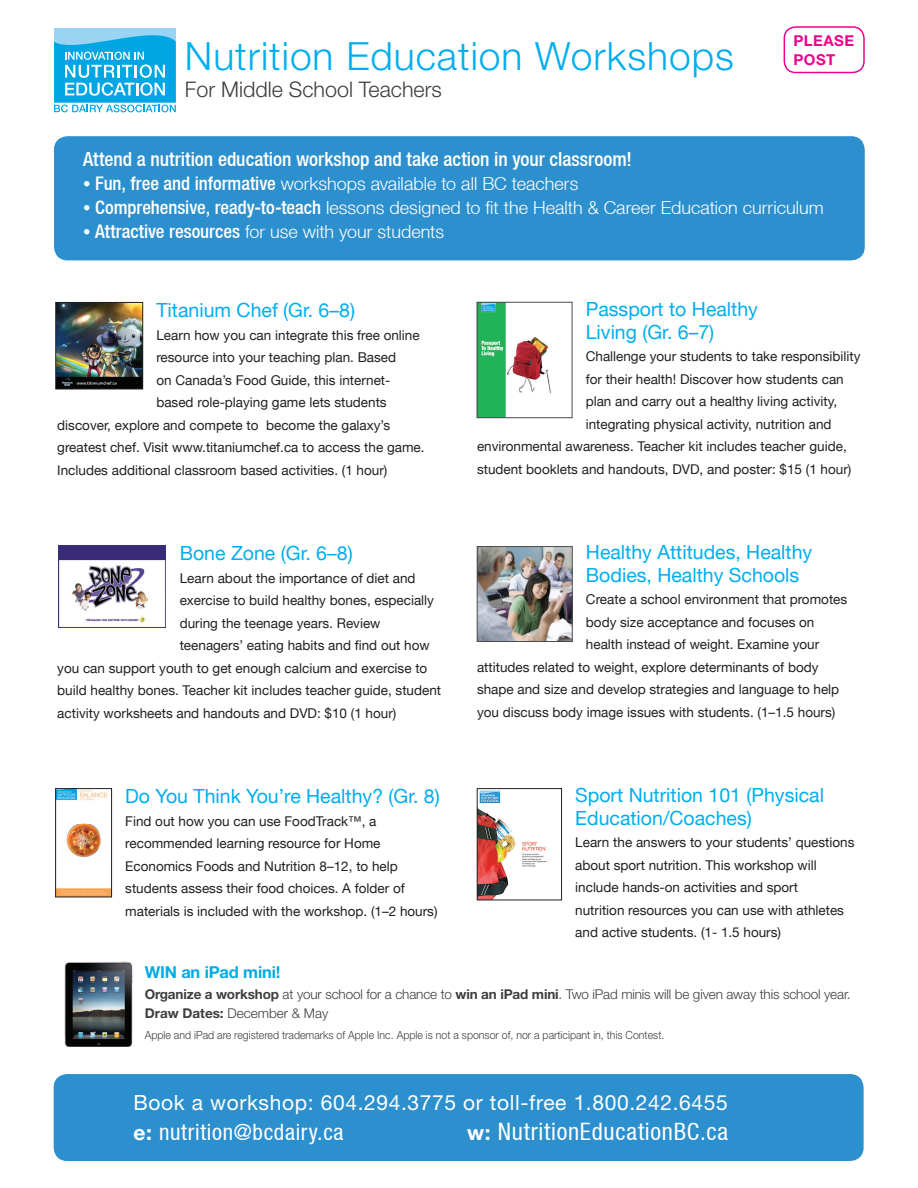
<style>
.page{position:relative;width:918px;height:1188px;background:#fff}
.page>*{position:absolute;margin:0;border:0;box-sizing:border-box;transform-origin:0 0}
.t1{font:300 39px "Helvetica Neue LT Std";letter-spacing:.025em;color:#00aeef}
.t2{font:condensed 24px "Helvetica Neue LT";letter-spacing:.03em;color:#fff}
.t3{font:condensed 22.5px "Helvetica Neue LT";letter-spacing:.03em;color:#fff}
.t4{font:300 21.45px "Helvetica Neue LT Std";color:#3e3e3f}
.t5{font:21px "Helvetica Neue LT Std";letter-spacing:.03em;color:#fff}
.t6{font:19.5px/22.5px "Helvetica Neue LT";color:#00aeef}
.t7{font:500 condensed 19.5px "Helvetica Neue LT";color:#fff}
.t8{font:300 18px "Helvetica Neue LT";color:#fff}
.t9{font:700 16.5px "Helvetica Neue";letter-spacing:-.01em;color:#00abe5}
.t10{font:700 15px/18.5px "Helvetica Neue";letter-spacing:.03em;color:#ed028c}
.t11{font:13.5px/22.5px "Helvetica Neue LT";color:#231f20}
.t12{font:300 13.5px/19.2px "Helvetica Neue";letter-spacing:-.01em;color:#3e3e3f}
.t13{font:300 11.25px "Helvetica Neue";color:#3e3e3f;scale:.94 1}
.s1{font-weight:500;font-stretch:condensed;font-size:15px}
.s2{font-weight:500;font-stretch:condensed;font-size:18.75px}
.s3{font-weight:700}
.s4{font-weight:700;font-stretch:normal;font-size:21px}
</style>
<div class="page">
<div style="left:784px;top:26px;width:81px;height:47px;border:2px solid #ed028c;border-radius:11px"></div>
<svg style="left:54px;top:28px;width:122px;height:84px;background:#4bbeea"></svg>
<div style="left:54px;top:1074px;width:810px;height:87px;background:#2c90cf;border-radius:14px"></div>
<img style="left:59px;top:546px;width:107px;height:82px">
<img style="left:55px;top:788px;width:57px;height:109px">
<img style="left:55px;top:302px;width:88px;height:87px">
<img style="left:477px;top:788px;width:85px;height:112px">
<img style="left:479px;top:304px;width:72px;height:112px">
<div style="left:477px;top:302px;width:95px;height:116px;border:1px solid #4b4c4d"></div>
<img style="left:479px;top:548px;width:91px;height:92px">
<div style="left:477px;top:546px;width:95px;height:96px;border:1px solid #4b4c4d"></div>
<div style="left:54px;top:136px;width:811px;height:124px;background:#2c90cf;border-radius:14px"></div>
<img style="left:64px;top:961px;width:69px;height:86px">
<h1 class="t1" style="left:185px;top:32px;width:550px">Nutrition Education Workshops</h1>
<h3 class="t4" style="left:185px;top:76px;width:258px">For Middle School Teachers</h3>
<p class="t10" style="left:794px;top:32px;width:62px">PLEASE<br>POST</p>
<h3 class="t7" style="left:83px;top:148px;width:550px">Attend a nutrition education workshop and take action in your classroom!</h3>
<h3 class="t8" style="left:83px;top:173px;width:497px"><span class="s1">•</span> <span class="s2">Fun, free and informative</span> workshops available to all BC teachers</h3>
<h3 class="t8" style="left:83px;top:197px;width:742px"><span class="s1">•</span> <span class="s2">Comprehensive, ready-to-teach</span> lessons designed to fit the Health &amp; Career Education curriculum</h3>
<h3 class="t8" style="left:83px;top:221px;width:362px"><span class="s1">•</span> <span class="s2">Attractive resources</span> for use with your students</h3>
<h3 class="t6" style="left:156px;top:299px;width:200px">Titanium Chef (Gr. 6–8)</h3>
<p class="t11" style="left:156px;top:323px;width:265px">Learn how you can integrate this free online</p>
<p class="t11" style="left:156px;top:346px;width:241px">resource into your teaching plan. Based</p>
<p class="t11" style="left:156px;top:369px;width:236px">on Canada’s Food Guide, this internet-</p>
<p class="t11" style="left:156px;top:391px;width:232px">based role-playing game lets students</p>
<p class="t11" style="left:57px;top:414px;width:334px">discover, explore and compete to become the galaxy’s</p>
<p class="t11" style="left:57px;top:436px;width:369px">greatest chef. Visit www.titaniumchef.ca to access the game.</p>
<p class="t11" style="left:57px;top:459px;width:332px">Includes additional classroom based activities. (1 hour)</p>
<h3 class="t6" style="left:180px;top:542px;width:175px">Bone Zone (Gr. 6–8)</h3>
<p class="t11" style="left:180px;top:566px;width:237px">Learn about the importance of diet and</p>
<p class="t11" style="left:180px;top:589px;width:256px">exercise to build healthy bones, especially</p>
<p class="t11" style="left:180px;top:612px;width:202px">during the teenage years. Review</p>
<p class="t11" style="left:180px;top:634px;width:252px">teenagers’ eating habits and find out how</p>
<p class="t11" style="left:57px;top:657px;width:372px">you can support youth to get enough calcium and exercise to</p>
<p class="t11" style="left:57px;top:679px;width:385px">build healthy bones. Teacher kit includes teacher guide, student</p>
<p class="t11" style="left:57px;top:702px;width:341px">activity worksheets and handouts and DVD: $10 (1 hour)</p>
<h3 class="t6" style="left:125px;top:785px;width:316px">Do You Think You’re Healthy? (Gr. 8)</h3>
<p class="t11" style="left:125px;top:809px;width:314px">Find out how you can use FoodTrack™, a recommended learning resource for Home Economics Foods and Nutrition 8–12, to help students assess their food choices. A folder of materials is included with the workshop. (1–2 hours)</p>
<h3 class="t6" style="left:586px;top:298px;width:174px">Passport to Healthy<br>Living (Gr. 6–7)</h3>
<p class="t11" style="left:586px;top:345px;width:276px">Challenge your students to take responsibility</p>
<p class="t11" style="left:586px;top:367px;width:260px">for their health! Discover how students can</p>
<p class="t11" style="left:586px;top:390px;width:253px">plan and carry out a healthy living activity,</p>
<p class="t11" style="left:586px;top:412px;width:247px">integrating physical activity, nutrition and</p>
<p class="t11" style="left:477px;top:435px;width:371px">environmental awareness. Teacher kit includes teacher guide,</p>
<p class="t11" style="left:477px;top:457px;width:376px">student booklets and handouts, DVD, and poster: $15 (1 hour)</p>
<h3 class="t6" style="left:586px;top:541px;width:228px">Healthy Attitudes, Healthy<br>Bodies, Healthy Schools</h3>
<p class="t11" style="left:586px;top:588px;width:263px">Create a school environment that promotes</p>
<p class="t11" style="left:586px;top:610px;width:230px">body size acceptance and focuses on</p>
<p class="t11" style="left:586px;top:633px;width:235px">health instead of weight. Examine your</p>
<p class="t11" style="left:477px;top:655px;width:343px">attitudes related to weight, explore determinants of body</p>
<p class="t11" style="left:477px;top:678px;width:364px">shape and size and develop strategies and language to help</p>
<p class="t11" style="left:477px;top:700px;width:360px">you discuss body image issues with students. (1–1.5 hours)</p>
<h3 class="t6" style="left:575px;top:784px;width:250px">Sport Nutrition 101 (Physical<br>Education/Coaches)</h3>
<p class="t11" style="left:575px;top:831px;width:281px">Learn the answers to your students’ questions about sport nutrition. This workshop will include hands-on activities and sport<br>nutrition resources you can use with athletes and active students. (1- 1.5 hours)</p>
<p class="t9" style="left:145px;top:959px;width:137px">WIN an iPad mini!</p>
<p class="t12" style="left:145px;top:984px;width:707px"><span class="s3">Organize a workshop</span> at your school for a chance to <span class="s3">win an iPad mini</span>. Two iPad minis will be given away this school year.<br><span class="s3">Draw Dates:</span> December &amp; May</p>
<p class="t13" style="left:145px;top:1026px;width:554px">Apple and iPad are registered trademarks of Apple Inc. Apple is not a sponsor of, nor a participant in, this Contest.</p>
<h3 class="t5" style="left:133px;top:1090px;width:596px">Book a workshop: 604.294.3775 or toll-free 1.800.242.6455</h3>
<h3 class="t3" style="left:133px;top:1119px;width:212px"><span class="s4">e:</span> nutrition@bcdairy.ca</h3>
<h2 class="t2" style="left:467px;top:1118px;width:262px"><span class="s4">w:</span> NutritionEducationBC.ca</h2>
</div>
